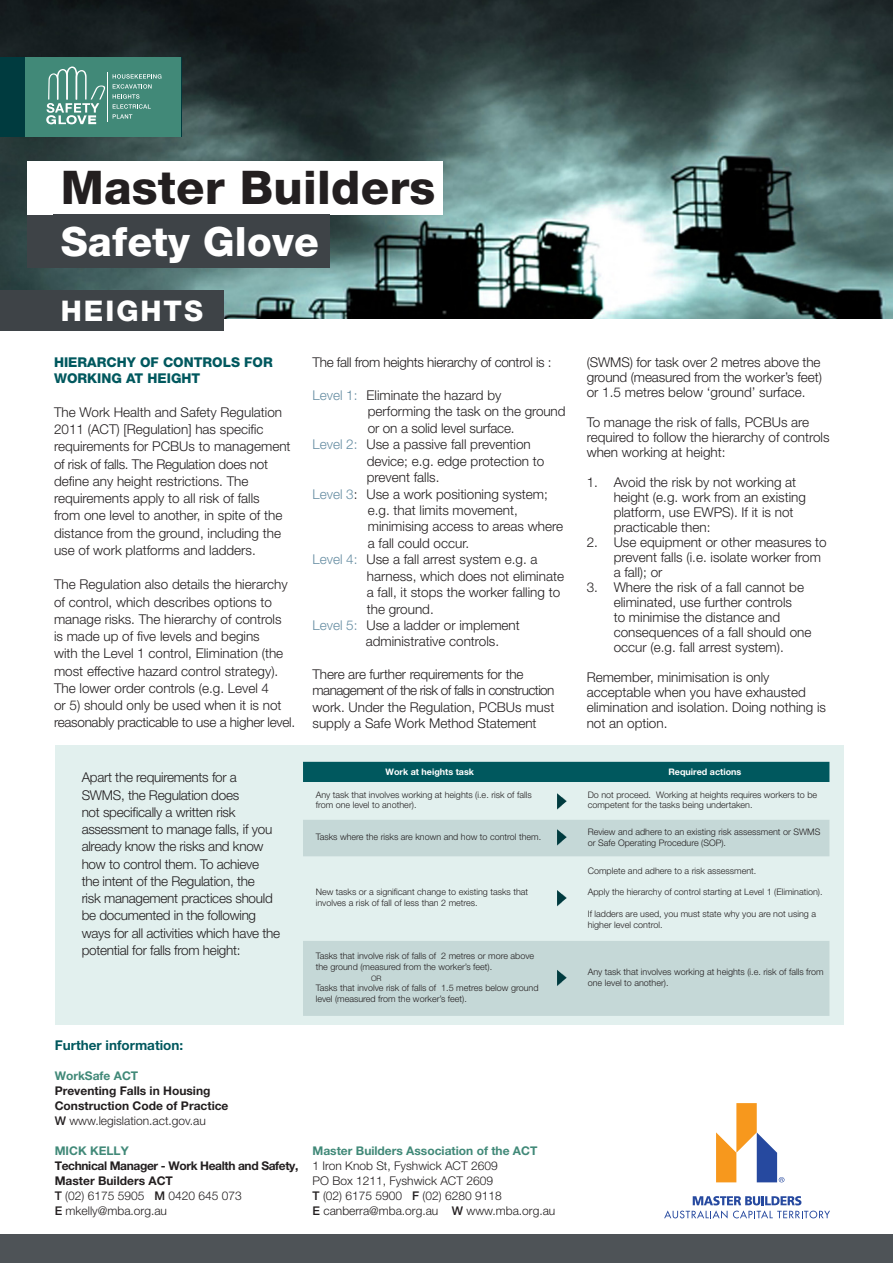
<style>
.page{position:relative;width:893px;height:1263px;background:#fff}
.page>*{position:absolute;margin:0;border:0;box-sizing:border-box;transform-origin:0 0}
.Paragraph_Style_1{font:800 46.5px "Helvetica Neue LT Pro";letter-spacing:.005em;color:#231f20}
.Paragraph_Style_1-2{font:800 40.5px "Helvetica Neue LT Pro";letter-spacing:.005em;color:#fff}
.Paragraph_Style_1-3{font:800 28.5px "Helvetica Neue LT Pro";letter-spacing:.07em;color:#fff}
.t1{font:300 13.5px/17.2px "Helvetica Neue LT Pro";color:#231f20}
.t2{font:300 13.5px/17.2px "Helvetica Neue LT Pro";letter-spacing:-.02em;color:#231f20}
.t3{font:800 13.5px/16.2px "Helvetica Neue LT Pro";color:#00585e}
.t4{font:700 13.5px "Helvetica Neue LT Pro";color:#00585e}
.t5{font:300 12px "Helvetica Neue LT Pro";color:#231f20}
.t6{font:700 12px/15px "Helvetica Neue LT Pro";letter-spacing:-.03em;color:#231f20}
.t7{font:700 12px "Helvetica Neue LT Pro";color:#418978}
.t8{font:700 12px "Helvetica Neue LT Pro";color:#231f20}
.t9{font:300 9px/10.8px "Helvetica Neue LT Pro";color:#231f20}
.t10{font:700 9px "Helvetica Neue LT Pro";color:#fff}
.t11{font:300 7.5px "Helvetica Neue LT Pro";color:#231f20}
.s1{color:#668da2}
.s2{font-weight:500}
</style>
<div class="page">
<div style="left:55px;top:745px;width:788px;height:279px;background:#e2f0ee"></div>
<img style="left:0;top:0;width:893px;height:318px">
<div style="left:0;top:290px;width:223px;height:41px;background:#3e4347"></div>
<div style="left:52px;top:161px;width:391px;height:54px;background:#fff"></div>
<div style="left:52px;top:215px;width:278px;height:53px;background:#3e4347"></div>
<svg style="left:664px;top:1196px;width:166px;height:22px"></svg>
<svg style="left:716px;top:1103px;width:68px;height:79px"></svg>
<div style="left:28px;top:215px;width:25px;height:53px;background:#3e4347"></div>
<div style="left:28px;top:161px;width:25px;height:54px;background:#fff"></div>
<div style="left:0;top:57px;width:181px;height:80px;background:#003b3f"></div>
<div style="left:26px;top:57px;width:155px;height:80px;background:#418978"></div>
<svg style="left:46px;top:66px;width:59px;height:58px"></svg>
<hr style="left:107px;top:72px;width:1px;height:49px;background:#fff">
<svg style="left:113px;top:74px;width:48px;height:45px"></svg>
<div style="left:303px;top:762px;width:526px;height:20px;background:#00585e"></div>
<svg style="left:303px;top:820px;width:526px;height:196px;fill:#c5d8d7"></svg>
<svg style="left:557px;top:793px;width:10px;height:16px"></svg>
<svg style="left:557px;top:829px;width:10px;height:16px"></svg>
<svg style="left:557px;top:890px;width:10px;height:16px"></svg>
<svg style="left:557px;top:970px;width:10px;height:16px"></svg>
<div style="left:0;top:1234px;width:893px;height:29px;background:#4e5357"></div>
<p class="Paragraph_Style_1" style="left:61px;top:160px;width:376px">Master Builders</p>
<p class="Paragraph_Style_1-2" style="left:61px;top:217px;width:259px">Safety Glove</p>
<p class="Paragraph_Style_1-3" style="left:61px;top:294px;width:144px">HEIGHTS</p>
<p class="t3" style="left:54px;top:354px;width:220px">HIERARCHY OF CONTROLS FOR<br>WORKING AT HEIGHT</p>
<p class="t1" style="left:54px;top:403px;width:238px">The Work Health and Safety Regulation 2011 (ACT) [Regulation] has specific requirements for PCBUs to management of risk of falls. The Regulation does not define any height restrictions. The requirements apply to all risk of falls<br>from one level to another, in spite of the distance from the ground, including the use of work platforms and ladders.</p>
<p class="t1" style="left:54px;top:576px;width:243px">The Regulation also details the hierarchy of control, which describes options to manage risks. The hierarchy of controls<br>is made up of five levels and begins<br>with the Level 1 control, Elimination (the most effective hazard control strategy).<br>The lower order controls (e.g. Level 4<br>or 5) should only be used when it is not reasonably practicable to use a higher level.</p>
<p class="t2" style="left:313px;top:353px;width:241px">The fall from heights hierarchy of control is :</p>
<p class="t1" style="left:313px;top:386px;width:190px"><span class="s1">Level 1:</span> Eliminate the hazard by</p>
<p class="t1" style="left:368px;top:403px;width:199px;line-height:16.5px">performing the task on the ground or on a solid level surface.</p>
<p class="t1" style="left:313px;top:436px;width:220px"><span class="s1">Level 2:</span> Use a passive fall prevention</p>
<p class="t1" style="left:367px;top:452px;width:179px;line-height:16.5px">device; e.g. edge protection to prevent falls.</p>
<p class="t1" style="left:313px;top:485px;width:237px"><span class="s1">Level 3</span>: Use a work positioning system;</p>
<p class="t1" style="left:368px;top:502px;width:197px;line-height:16.5px">e.g. that limits movement, minimising access to areas where a fall could occur.</p>
<p class="t1" style="left:313px;top:551px;width:227px"><span class="s1">Level 4:</span> Use a fall arrest system e.g. a</p>
<p class="t1" style="left:367px;top:567px;width:199px;line-height:16.4px">harness, which does not eliminate a fall, it stops the worker falling to the ground.</p>
<p class="t1" style="left:313px;top:616px;width:209px"><span class="s1">Level 5:</span> Use a ladder or implement</p>
<p class="t1" style="left:366px;top:633px;width:135px">administrative controls.</p>
<p class="t1" style="left:313px;top:666px;width:243px;line-height:16.4px">There are further requirements for the management of the risk of falls in construction work. Under the Regulation, PCBUs must supply a Safe Work Method Statement</p>
<p class="t1" style="left:587px;top:355px;width:237px;line-height:15px">(SWMS) for task over 2 metres above the ground (measured from the worker’s feet) or 1.5 metres below ‘ground’ surface.</p>
<p class="t1" style="left:587px;top:415px;width:244px;line-height:15px">To manage the risk of falls, PCBUs are required to follow the hierarchy of controls when working at height:</p>
<p class="t1" style="left:614px;top:475px;width:194px;line-height:15px;text-indent:-27px">1. Avoid the risk by not working at height (e.g. work from an existing platform, use EWPS). If it is not practicable then:</p>
<p class="t1" style="left:614px;top:535px;width:215px;line-height:15px;text-indent:-27px">2. Use equipment or other measures to prevent falls (i.e. isolate worker from a fall); or</p>
<p class="t1" style="left:614px;top:580px;width:199px;line-height:15px;text-indent:-27px">3. Where the risk of a fall cannot be eliminated, use further controls<br>to minimise the distance and consequences of a fall should one occur (e.g. fall arrest system).</p>
<p class="t1" style="left:587px;top:669px;width:241px;line-height:15.5px">Remember, minimisation is only acceptable when you have exhausted elimination and isolation. Doing nothing is not an option.</p>
<p class="t2" style="left:82px;top:769px;width:200px">Apart the requirements for a<br>SWMS, the Regulation does<br>not specifically a written risk assessment to manage falls, if you already know the risks and know how to control them. To achieve the intent of the Regulation, the<br>risk management practices should be documented in the following ways for all activities which have the potential for falls from height:</p>
<p class="t4" style="left:55px;top:1037px;width:130px">Further information:</p>
<p class="t7" style="left:55px;top:1068px;width:85px">WorkSafe ACT</p>
<p class="t8" style="left:55px;top:1083px;width:157px">Preventing Falls in Housing</p>
<p class="t8" style="left:55px;top:1098px;width:175px">Construction Code of Practice</p>
<p class="t5" style="left:55px;top:1113px;width:153px"><span class="s2">W</span> www.legislation.act.gov.au</p>
<p class="t7" style="left:55px;top:1143px;width:75px">MICK KELLY</p>
<p class="t6" style="left:55px;top:1157px;width:245px">Technical Manager - Work Health and Safety,<br>Master Builders ACT</p>
<p class="t5" style="left:55px;top:1188px;width:189px"><span class="s2">T</span> (02) 6175 5905 <span class="s2">M</span> 0420 645 073</p>
<p class="t5" style="left:55px;top:1203px;width:114px"><span class="s2">E</span> mkelly@mba.org.au</p>
<p class="t10" style="left:386px;top:766px;width:90px">Work at heights task</p>
<p class="t10" style="left:668px;top:766px;width:74px">Required actions</p>
<p class="t9" style="left:316px;top:789px;width:217px">Any task that involves working at heights (i.e. risk of falls from one level to another).</p>
<p class="t9" style="left:588px;top:789px;width:231px">Do not proceed. Working at heights requires workers to be competent for the tasks being undertaken.</p>
<p class="t9" style="left:316px;top:831px;width:227px">Tasks where the risks are known and how to control them.</p>
<p class="t9" style="left:588px;top:826px;width:234px">Review and adhere to an existing risk assessment or SWMS or Safe Operating Procedure (SOP).</p>
<p class="t9" style="left:316px;top:886px;width:214px">New tasks or a significant change to existing tasks that involves a risk of fall of less than 2 metres.</p>
<p class="t9" style="left:316px;top:950px;width:220px">Tasks that involve risk of falls of 2 metres or more above the ground (measured from the worker’s feet).</p>
<p class="t11" style="left:371px;top:973px;width:12px">OR</p>
<p class="t9" style="left:316px;top:982px;width:224px">Tasks that involve risk of falls of 1.5 metres below ground level (measured from the worker’s feet).</p>
<p class="t9" style="left:588px;top:865px;width:170px">Complete and adhere to a risk assessment.</p>
<p class="t9" style="left:588px;top:886px;width:236px">Apply the hierarchy of control starting at Level 1 (Elimination).</p>
<p class="t9" style="left:588px;top:908px;width:230px">If ladders are used, you must state why you are not using a higher level control.</p>
<p class="t9" style="left:588px;top:966px;width:237px">Any task that involves working at heights (i.e. risk of falls from one level to another).</p>
<p class="t7" style="left:313px;top:1143px;width:226px">Master Builders Association of the ACT</p>
<p class="t5" style="left:313px;top:1158px;width:187px">1 Iron Knob St, Fyshwick ACT 2609</p>
<p class="t5" style="left:313px;top:1173px;width:182px">PO Box 1211, Fyshwick ACT 2609</p>
<p class="t5" style="left:313px;top:1188px;width:191px"><span class="s2">T</span> (02) 6175 5900 <span class="s2">F</span> (02) 6280 9118</p>
<p class="t5" style="left:313px;top:1203px;width:244px"><span class="s2">E</span> canberra@mba.org.au <span class="s2">W</span> www.mba.org.au</p>
</div>
